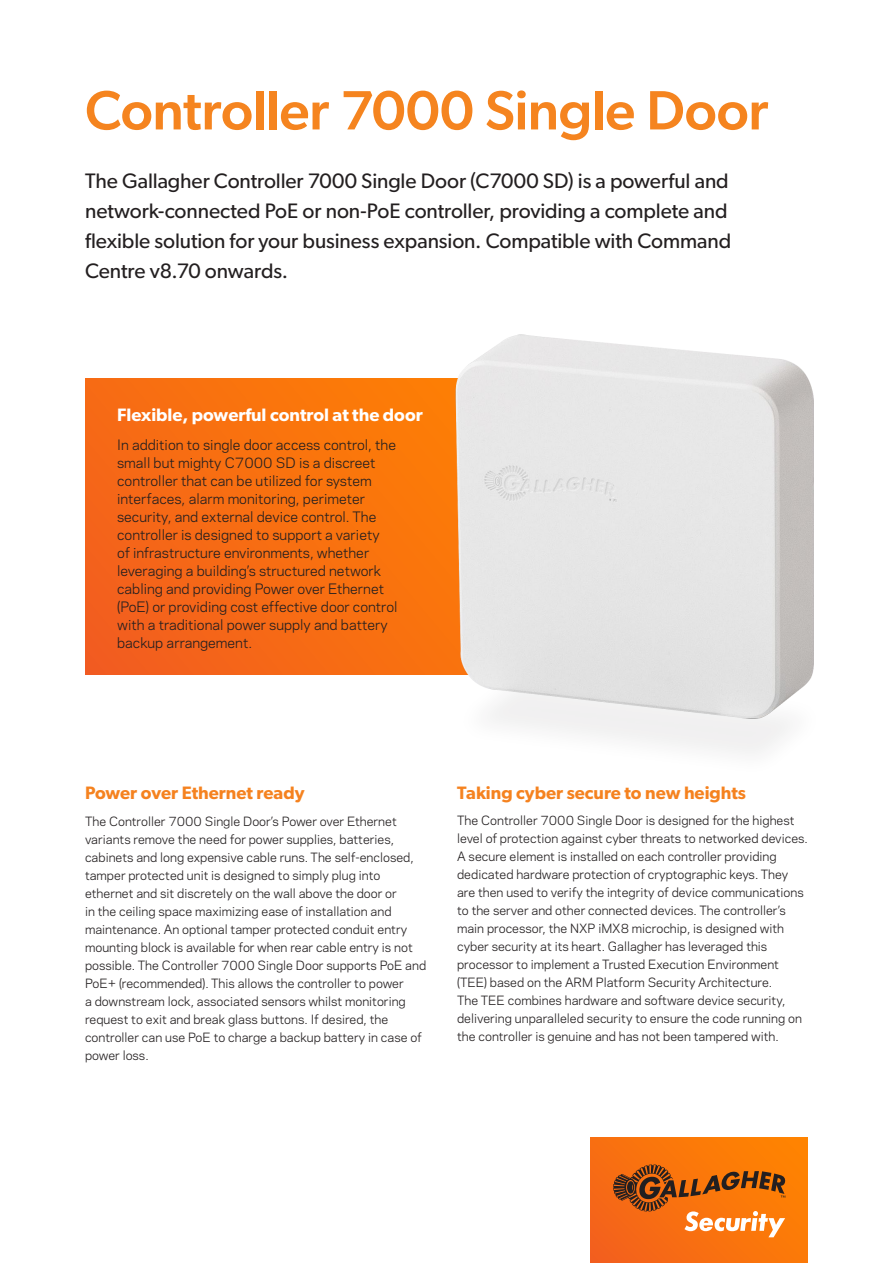
<style>
.page{position:relative;width:893px;height:1263px;background:#fff}
.page>*{position:absolute;margin:0;border:0;box-sizing:border-box;transform-origin:0 0}
.Datasheet_-_Main_Header{font:500 55.5px "Gibson";letter-spacing:-.01em;color:#f5841f}
.Datasheet_-_Leading_Paragraph_-_White{font:21px/30px "Gibson";letter-spacing:-.005em;color:#231f20}
.Datasheet_-_Subheader_-_White{font:600 18px "Gibson";color:#f5821f}
.Datasheet_-_Subheader_-_Orange{font:600 18px "Gibson";color:#fff}
.Datasheet_-_Body_Text_-_Black{font:13.5px/18px "Galaxie Polaris";color:#231f20}
.Datasheet_-_Subheader_-_White-2{font:12px/18px "Galaxie Polaris";color:#231f20}
.Datasheet_-_Body_Text_-_White{font:12px/18px "Galaxie Polaris";color:#231f20}
</style>
<div class="page">
<svg style="left:85px;top:378px;width:334px;height:296px;background:#f76d12"></svg>
<img style="left:419px;top:334px;width:395px;height:412px">
<div style="left:591px;top:1138px;width:217px;height:125px;background:linear-gradient(to right,#f56718,#fe8003)"></div>
<svg style="left:613px;top:1164px;width:173px;height:73px;background:#d36e21"></svg>
<p class="Datasheet_-_Main_Header" style="left:85px;top:77px;width:685px">Controller 7000 Single Door</p>
<p class="Datasheet_-_Leading_Paragraph_-_White" style="left:85px;top:165px;width:648px">The Gallagher Controller 7000 Single Door (C7000 SD) is a powerful and network-connected PoE or non-PoE controller, providing a complete and flexible solution for your business expansion. Compatible with Command Centre v8.70 onwards.</p>
<p class="Datasheet_-_Subheader_-_Orange" style="left:117px;top:404px;width:307px">Flexible, powerful control at the door</p>
<p class="Datasheet_-_Body_Text_-_Black" style="left:117px;top:435px;width:282px">In addition to single door access control, the small but mighty C7000 SD is a discreet controller that can be utilized for system interfaces, alarm monitoring, perimeter security, and external device control. The controller is designed to support a variety<br>of infrastructure environments, whether leveraging a building’s structured network cabling and providing Power over Ethernet (PoE) or providing cost effective door control with a traditional power supply and battery backup arrangement.</p>
<p class="Datasheet_-_Subheader_-_White" style="left:85px;top:782px;width:221px">Power over Ethernet ready</p>
<p class="Datasheet_-_Body_Text_-_White" style="left:85px;top:811px;width:343px">The Controller 7000 Single Door’s Power over Ethernet variants remove the need for power supplies, batteries, cabinets and long expensive cable runs. The self-enclosed, tamper protected unit is designed to simply plug into ethernet and sit discretely on the wall above the door or<br>in the ceiling space maximizing ease of installation and maintenance. An optional tamper protected conduit entry mounting block is available for when rear cable entry is not possible. The Controller 7000 Single Door supports PoE and PoE+ (recommended). This allows the controller to power<br>a downstream lock, associated sensors whilst monitoring request to exit and break glass buttons. If desired, the controller can use PoE to charge a backup battery in case of power loss.</p>
<p class="Datasheet_-_Subheader_-_White" style="left:457px;top:782px;width:290px">Taking cyber secure to new heights</p>
<p class="Datasheet_-_Subheader_-_White-2" style="left:457px;top:811px;width:352px">The Controller 7000 Single Door is designed for the highest level of protection against cyber threats to networked devices.<br>A secure element is installed on each controller providing dedicated hardware protection of cryptographic keys. They are then used to verify the integrity of device communications to the server and other connected devices. The controller’s main processor, the NXP iMX8 microchip, is designed with cyber security at its heart. Gallagher has leveraged this processor to implement a Trusted Execution Environment (TEE) based on the ARM Platform Security Architecture.<br>The TEE combines hardware and software device security, delivering unparalleled security to ensure the code running on the controller is genuine and has not been tampered with.</p>
</div>
